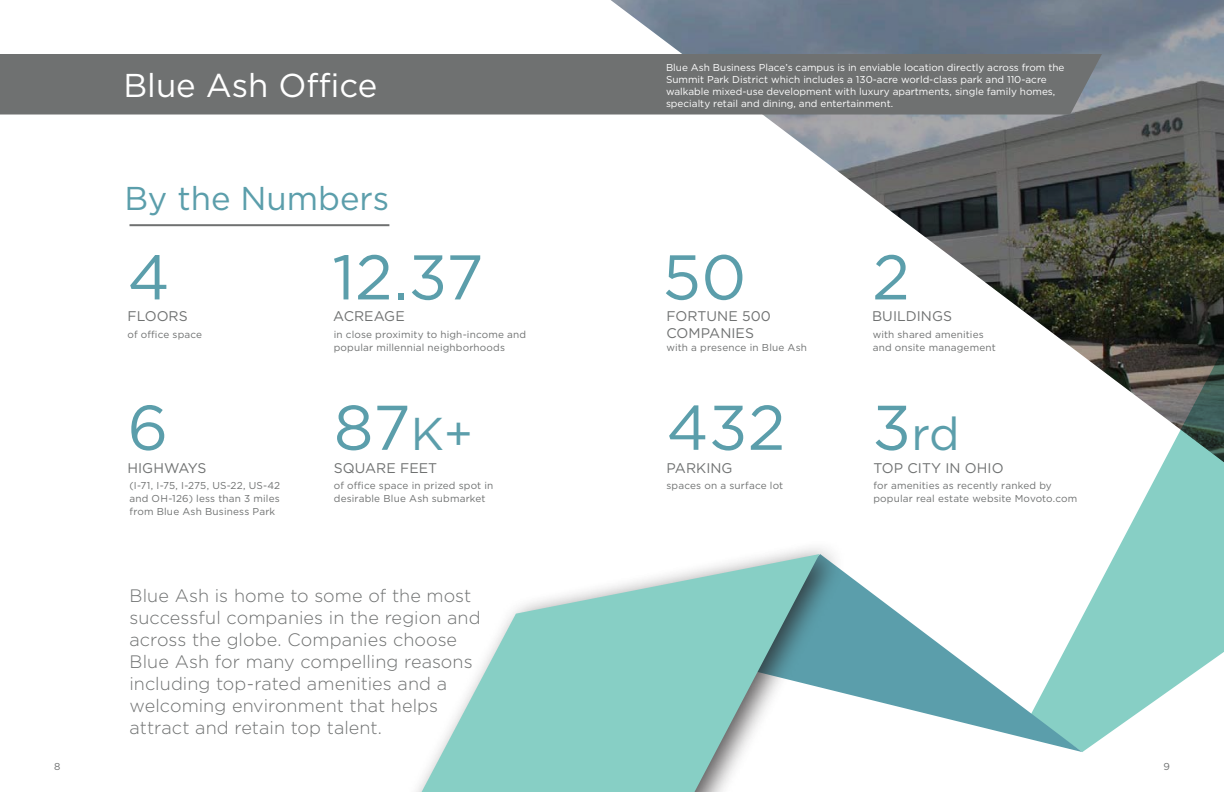
<style>
.page{position:relative;width:1224px;height:792px;background:#fff}
.page>*{position:absolute;margin:0;border:0;box-sizing:border-box;transform-origin:0 0}
.t1{font:63px "Gotham";color:#5b9eab}
.t2{font:46px "Gotham";color:#5b9eab}
.t3{font:33px "Gotham";color:#fff}
.t4{font:33px "Gotham";color:#5b9eab}
.t5{font:300 18px/22px "Gotham";letter-spacing:.005em;color:#6f7171}
.t6{font:14px/16.8px "Gotham";letter-spacing:.005em;color:#6f7171}
.t7{font:10px/13px "Gotham";letter-spacing:.015em;color:#6f7171}
.t8{font:10px/12px "Gotham";color:#fff}
.s1{font-size:46px}
.s2{font-size:63px}
</style>
<div class="page">
<svg style="left:1083px;top:531px;width:141px;height:221px;fill:#87cfc5"></svg>
<svg style="left:847px;top:574px;width:236px;height:178px"></svg>
<div style="left:287px;top:539px;width:560px;height:253px;background:#231f20;opacity:.75"></div>
<svg style="left:422px;top:554px;width:398px;height:238px;fill:#87cfc5"></svg>
<svg style="left:1127px;top:467px;width:97px;height:64px;fill:#87cfc5"></svg>
<img style="left:611px;top:0;width:613px;height:467px">
<div style="left:0;top:54px;width:1102px;height:61px;background:#6f7171"></div>
<hr style="left:130px;top:224px;width:259px;height:2px;background:#6f7171">
<h3 class="t3" style="left:124px;top:65px;width:255px">Blue Ash Office</h3>
<h3 class="t4" style="left:124px;top:177px;width:266px">By the Numbers</h3>
<p class="t8" style="left:666px;top:62px;width:400px">Blue Ash Business Place’s campus is in enviable location directly across from the<br>Summit Park District which includes a 130-acre world-class park and 110-acre walkable mixed-use development with luxury apartments, single family homes,</p>
<p class="t8" style="left:666px;top:98px;width:229px">specialty retail and dining, and entertainment.</p>
<h1 class="t1" style="left:128px;top:237px;width:44px">4</h1>
<h1 class="t1" style="left:663px;top:237px;width:85px">50</h1>
<h1 class="t1" style="left:332px;top:237px;width:153px">12.37</h1>
<h1 class="t1" style="left:872px;top:237px;width:39px">2</h1>
<h3 class="t6" style="left:667px;top:308px;width:106px">FORTUNE 500<br>COMPANIES</h3>
<h3 class="t6" style="left:128px;top:308px;width:62px">FLOORS</h3>
<h3 class="t6" style="left:333px;top:308px;width:73px">ACREAGE</h3>
<h3 class="t6" style="left:872px;top:308px;width:81px">BUILDINGS</h3>
<p class="t7" style="left:667px;top:341px;width:142px">with a presence in Blue Ash</p>
<p class="t7" style="left:128px;top:328px;width:76px">of office space</p>
<p class="t7" style="left:334px;top:328px;width:194px">in close proximity to high-income and popular millennial neighborhoods</p>
<p class="t7" style="left:873px;top:328px;width:125px">with shared amenities and onsite management</p>
<h1 class="t1" style="left:128px;top:387px;width:42px">6</h1>
<h1 class="t1" style="left:334px;top:387px;width:141px">87<span class="s1">K+</span></h1>
<h1 class="t1" style="left:666px;top:387px;width:121px">432</h1>
<h2 class="t2" style="left:872px;top:404px;width:89px"><span class="s2">3</span>rd</h2>
<h3 class="t6" style="left:128px;top:459px;width:80px">HIGHWAYS</h3>
<h3 class="t6" style="left:334px;top:459px;width:105px">SQUARE FEET</h3>
<h3 class="t6" style="left:667px;top:459px;width:68px">PARKING</h3>
<h3 class="t6" style="left:873px;top:459px;width:132px">TOP CITY IN OHIO</h3>
<p class="t7" style="left:129px;top:479px;width:152px;text-align:justify">(I-71, I-75, I-275, US-22, US-42 and OH-126) less than 3 miles from Blue Ash Business Park</p>
<p class="t7" style="left:334px;top:479px;width:161px">of office space in prized spot in</p>
<p class="t7" style="left:667px;top:479px;width:118px">spaces on a surface lot</p>
<p class="t7" style="left:334px;top:492px;width:153px">desirable Blue Ash submarket</p>
<p class="t5" style="left:130px;top:584px;width:353px">Blue Ash is home to some of the most successful companies in the region and across the globe. Companies choose Blue Ash for many compelling reasons including top-rated amenities and a welcoming environment that helps attract and retain top talent.</p>
<p class="t7" style="left:873px;top:479px;width:205px">for amenities as recently ranked by popular real estate website Movoto.com</p>
<p class="t7" style="left:54px;top:760px;width:8px">8</p>
<p class="t7" style="left:1164px;top:760px;width:8px">9</p>
</div>
